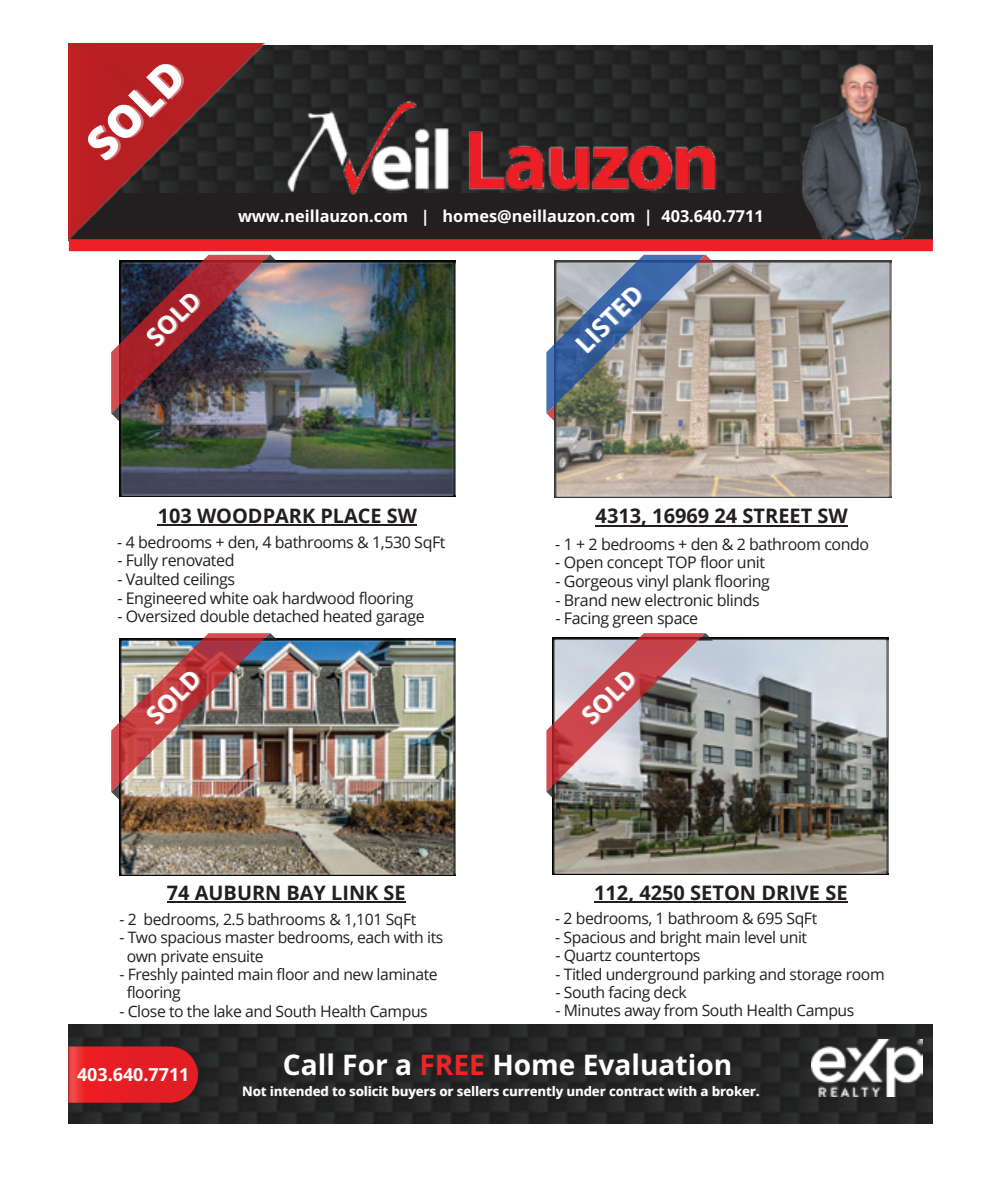
<style>
.page{position:relative;width:990px;height:1188px;background:#fff}
.page>*{position:absolute;margin:0;border:0;box-sizing:border-box;transform-origin:0 0}
.t1{font:800 44px "Open Sans";color:#fff}
.t2{font:700 28.2px "Open Sans";color:#fff}
.t3{font:700 25.2px "Open Sans";color:#fff}
.t4{font:700 24.8px "Open Sans";color:#fff}
.t5{font:700 20px "Open Sans";color:#231f20}
.t6{font:700 17.8px "Open Sans";color:#fff}
.t7{font:700 16.2px "Open Sans";color:#fff}
.t8{font:16px "Open Sans";letter-spacing:-.025em;color:#231f20}
.t9{font:15.8px/18.4px "Open Sans";letter-spacing:-.025em;color:#231f20}
.t10{font:700 13px "Open Sans";color:#fff}
.s1{color:#ee2428}
</style>
<div class="page">
<hr style="left:596px;top:525px;width:252px;height:1px;background:#231f20">
<hr style="left:594px;top:902px;width:254px;height:1px;background:#231f20">
<hr style="left:158px;top:524px;width:259px;height:2px;background:#231f20">
<hr style="left:167px;top:902px;width:239px;height:1px;background:#231f20">
<svg style="left:68px;top:45px;width:864px;height:148px;background:#502425"></svg>
<svg style="left:786px;top:59px;width:146px;height:180px;background:#464648"></svg>
<svg style="left:267px;top:94px;width:467px;height:99px;background:#543737"></svg>
<div style="left:68px;top:193px;width:774px;height:46px;background:#231f20"></div>
<div style="left:68px;top:239px;width:864px;height:12px;background:#ed2026"></div>
<svg style="left:111px;top:254px;width:165px;height:167px"></svg>
<svg style="left:546px;top:254px;width:165px;height:167px"></svg>
<img style="left:119px;top:260px;width:336px;height:236px">
<svg style="left:554px;top:260px;width:337px;height:237px;background:#9e9b97"></svg>
<svg style="left:111px;top:633px;width:164px;height:166px"></svg>
<img style="left:119px;top:638px;width:336px;height:237px">
<svg style="left:546px;top:633px;width:164px;height:164px"></svg>
<img style="left:552px;top:637px;width:336px;height:237px">
<div style="left:68px;top:1024px;width:864px;height:100px;background:#231f20"></div>
<svg style="left:811px;top:1039px;width:109px;height:57px"></svg>
<svg style="left:68px;top:1046px;width:129px;height:67px;fill:#e21e25"></svg>
<h1 class="t1" style="left:73px;top:130px;width:120px;rotate:-45deg">SOLD</h1>
<p class="t7" style="left:238px;top:205px;width:527px">www.neillauzon.com | homes@neillauzon.com | 403.640.7711</p>
<h3 class="t4" style="left:139px;top:330px;width:67px;rotate:-45deg">SOLD</h3>
<h3 class="t3" style="left:567px;top:336px;width:85px;rotate:-45deg">LISTED</h3>
<p class="t5" style="left:158px;top:502px;width:261px">103 WOODPARK PLACE SW</p>
<p class="t8" style="left:117px;top:531px;width:330px">- 4 bedrooms + den, 4 bathrooms &amp; 1,530 SqFt</p>
<p class="t8" style="left:117px;top:549px;width:119px">- Fully renovated</p>
<p class="t8" style="left:117px;top:568px;width:119px">- Vaulted ceilings</p>
<p class="t8" style="left:117px;top:587px;width:298px">- Engineered white oak hardwood flooring</p>
<p class="t8" style="left:117px;top:606px;width:309px">- Oversized double detached heated garage</p>
<p class="t5" style="left:596px;top:502px;width:254px">4313, 16969 24 STREET SW</p>
<p class="t8" style="left:555px;top:533px;width:315px">- 1 + 2 bedrooms + den &amp; 2 bathroom condo</p>
<p class="t8" style="left:555px;top:552px;width:211px">- Open concept TOP floor unit</p>
<p class="t8" style="left:555px;top:570px;width:216px">- Gorgeous vinyl plank flooring</p>
<p class="t8" style="left:555px;top:589px;width:206px">- Brand new electronic blinds</p>
<p class="t8" style="left:555px;top:608px;width:144px">- Facing green space</p>
<h3 class="t4" style="left:139px;top:708px;width:67px;rotate:-45deg">SOLD</h3>
<h3 class="t4" style="left:574px;top:708px;width:67px;rotate:-45deg">SOLD</h3>
<p class="t5" style="left:167px;top:879px;width:240px">74 AUBURN BAY LINK SE</p>
<p class="t9" style="left:119px;top:909px;width:299px">- 2 bedrooms, 2.5 bathrooms &amp; 1,101 SqFt</p>
<p class="t9" style="left:127px;top:928px;width:318px;text-indent:-7px">- Two spacious master bedrooms, each with its own private ensuite</p>
<p class="t9" style="left:127px;top:965px;width:312px;text-indent:-7px">- Freshly painted main floor and new laminate flooring</p>
<p class="t9" style="left:119px;top:1001px;width:310px">- Close to the lake and South Health Campus</p>
<p class="t5" style="left:594px;top:879px;width:255px">112, 4250 SETON DRIVE SE</p>
<p class="t9" style="left:555px;top:909px;width:263px">- 2 bedrooms, 1 bathroom &amp; 695 SqFt</p>
<p class="t9" style="left:555px;top:927px;width:253px">- Spacious and bright main level unit</p>
<p class="t9" style="left:555px;top:946px;width:147px">- Quartz countertops</p>
<p class="t9" style="left:555px;top:964px;width:331px">- Titled underground parking and storage room</p>
<p class="t9" style="left:555px;top:983px;width:133px">- South facing deck</p>
<p class="t9" style="left:555px;top:1001px;width:300px">- Minutes away from South Health Campus</p>
<p class="t6" style="left:77px;top:1063px;width:114px">403.640.7711</p>
<h2 class="t2" style="left:283px;top:1045px;width:451px">Call For a <span class="s1">FREE</span> Home Evaluation</h2>
<p class="t10" style="left:243px;top:1083px;width:519px">Not intended to solicit buyers or sellers currently under contract with a broker.</p>
</div>
